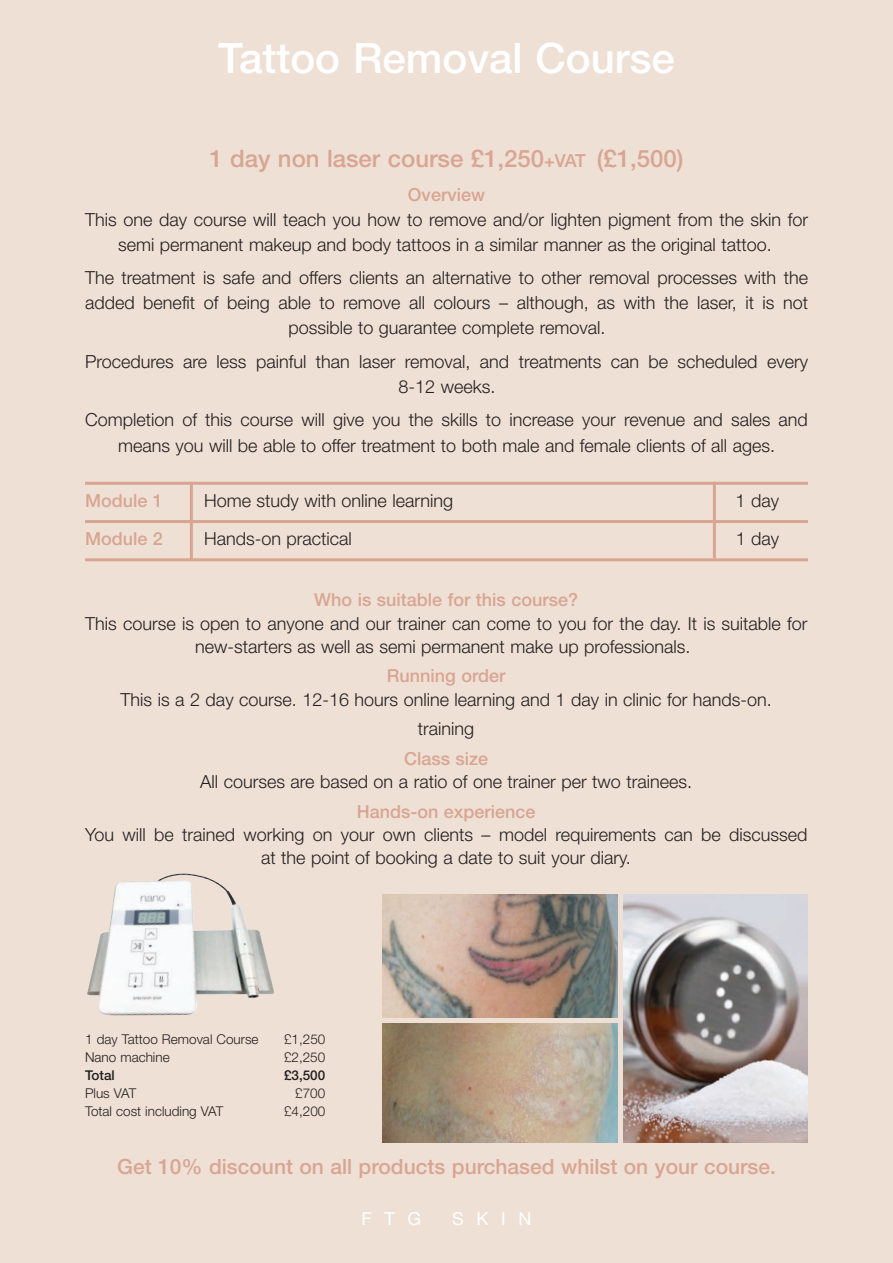
<style>
.page{position:relative;width:893px;height:1263px;background:#efe0d5}
.page>*{position:absolute;margin:0;border:0;box-sizing:border-box;transform-origin:0 0}
.t1{font:500 42px "Helvetica Neue";color:#fff}
.t2{font:500 24px "Helvetica Neue";color:#d8a592}
.t3{font:500 21px "Helvetica Neue";color:#d8a592}
.t4{font:300 18px/25px "Helvetica Neue";color:#231f20;text-align:center}
.t5{font:500 18px/38.2px "Helvetica Neue";color:#d8a592}
.t6{font:18px "Helvetica Neue";letter-spacing:.705em;color:#fff}
.t7{font:300 13.5px "Helvetica Neue";color:#231f20}
.t8{font:500 13.5px "Helvetica Neue";color:#231f20}
.s1{font-size:18px}
</style>
<div class="page">
<hr style="left:190px;top:483px;width:3px;height:77px;background:#d8a592">
<hr style="left:713px;top:482px;width:3px;height:76px;background:#d8a592">
<hr style="left:85px;top:482px;width:723px;height:3px;background:#d8a592">
<hr style="left:85px;top:520px;width:723px;height:3px;background:#d8a592">
<hr style="left:85px;top:558px;width:723px;height:3px;background:#d8a592">
<img style="left:87px;top:873px;width:110px;height:143px">
<img style="left:624px;top:894px;width:184px;height:249px">
<img style="left:382px;top:894px;width:236px;height:123px">
<img style="left:382px;top:1023px;width:236px;height:120px">
<h1 class="t1" style="left:218px;top:43px;width:458px">Tattoo Removal Course</h1>
<h2 class="t2" style="left:209px;top:150px;width:476px">1 day non laser course £1,250<span class="s1">+VAT</span> (£1,500)</h2>
<p class="t5" style="left:408px;top:177px;width:79px">Overview</p>
<p class="t4" style="left:85px;top:208px;width:725px">This one day course will teach you how to remove and/or lighten pigment from the skin for semi permanent makeup and body tattoos in a similar manner as the original tattoo.</p>
<p class="t4" style="left:85px;top:267px;width:725px">The treatment is safe and offers clients an alternative to other removal processes with the added benefit of being able to remove all colours – although, as with the laser, it is not possible to guarantee complete removal.</p>
<p class="t4" style="left:85px;top:351px;width:724px">Procedures are less painful than laser removal, and treatments can be scheduled every<br>8-12 weeks.</p>
<p class="t4" style="left:85px;top:409px;width:724px">Completion of this course will give you the skills to increase your revenue and sales and means you will be able to offer treatment to both male and female clients of all ages.</p>
<p class="t5" style="left:85px;top:483px;width:79px">Module 1<br>Module 2</p>
<p class="t4" style="left:204px;top:490px;width:250px">Home study with online learning</p>
<p class="t4" style="left:736px;top:490px;width:45px">1 day</p>
<p class="t4" style="left:204px;top:528px;width:149px">Hands-on practical</p>
<p class="t4" style="left:736px;top:528px;width:45px">1 day</p>
<p class="t5" style="left:314px;top:582px;width:265px">Who is suitable for this course?</p>
<p class="t4" style="left:85px;top:613px;width:724px;line-height:23.2px">This course is open to anyone and our trainer can come to you for the day. It is suitable for new-starters as well as semi permanent make up professionals.</p>
<p class="t5" style="left:387px;top:658px;width:120px">Running order</p>
<p class="t4" style="left:121px;top:686px;width:653px;line-height:29.7px">This is a 2 day course. 12-16 hours online learning and 1 day in clinic for hands-on. training</p>
<p class="t5" style="left:404px;top:741px;width:86px">Class size</p>
<p class="t4" style="left:200px;top:771px;width:493px">All courses are based on a ratio of one trainer per two trainees.</p>
<p class="t5" style="left:357px;top:794px;width:180px">Hands-on experience</p>
<p class="t4" style="left:85px;top:825px;width:724px;line-height:23.2px">You will be trained working on your own clients – model requirements can be discussed at the point of booking a date to suit your diary.</p>
<p class="t7" style="left:85px;top:1034px;width:175px">1 day Tattoo Removal Course</p>
<p class="t7" style="left:284px;top:1034px;width:43px">£1,250</p>
<p class="t7" style="left:85px;top:1052px;width:86px">Nano machine</p>
<p class="t7" style="left:284px;top:1052px;width:43px">£2,250</p>
<p class="t8" style="left:85px;top:1070px;width:31px">Total</p>
<p class="t8" style="left:284px;top:1070px;width:43px">£3,500</p>
<p class="t7" style="left:85px;top:1088px;width:53px">Plus VAT</p>
<p class="t7" style="left:295px;top:1088px;width:32px">£700</p>
<p class="t7" style="left:85px;top:1106px;width:140px">Total cost including VAT</p>
<p class="t7" style="left:284px;top:1106px;width:43px">£4,200</p>
<p class="t3" style="left:117px;top:1159px;width:660px">Get 10% discount on all products purchased whilst on your course.</p>
<p class="t6" style="left:361px;top:1212px;width:61px">FTG</p>
<p class="t6" style="left:452px;top:1212px;width:81px">SKIN</p>
</div>
